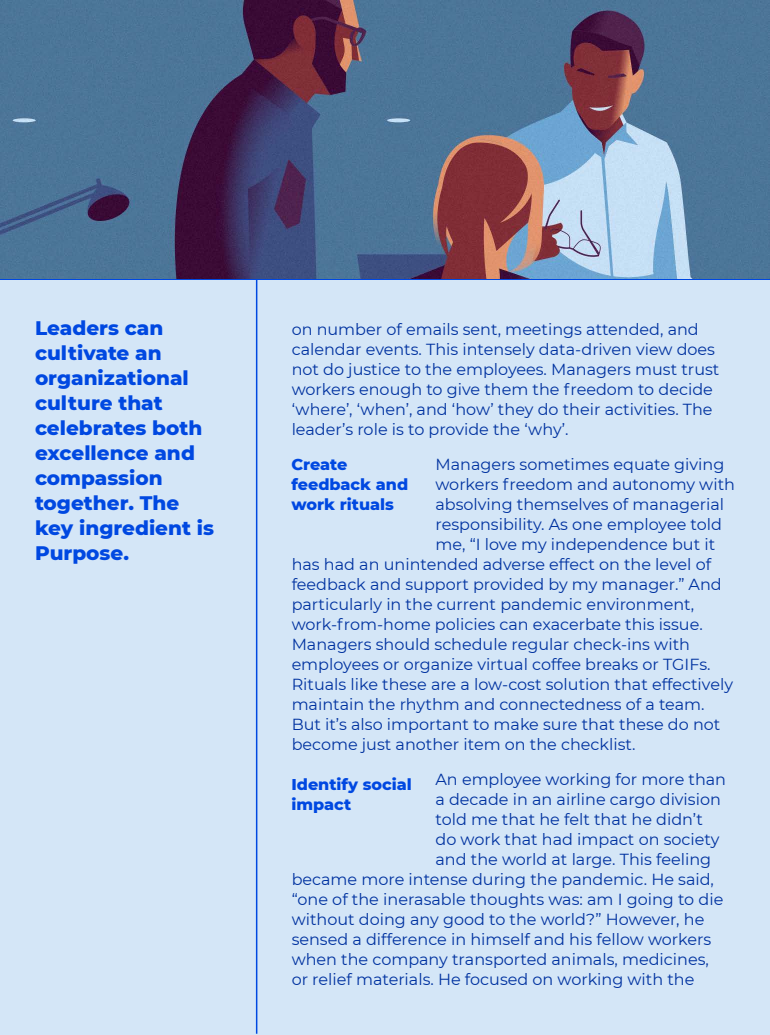
<style>
.page{position:relative;width:770px;height:1035px;background:#d4e6f7}
.page>*{position:absolute;margin:0;border:0;box-sizing:border-box;transform-origin:0 0}
.t1{font:800 20px/25px "Montserrat";color:#0048e1}
.t2{font:16px/20px "Montserrat";color:#0032a0}
.t3{font:800 16px/20px "Montserrat";color:#0048e1}
</style>
<div class="page">
<img style="left:0;top:0;width:770px;height:279px">
<hr style="left:256px;top:279px;width:1px;height:755px;background:#0048e1">
<hr style="left:0;top:279px;width:770px;height:1px;background:#0048e1">
<p class="t1" style="left:35px;top:314px;width:181px">Leaders can cultivate an organizational culture that celebrates both excellence and compassion together. The key ingredient is<br>Purpose.</p>
<p class="t2" style="left:292px;top:319px;width:429px">on number of emails sent, meetings attended, and calendar events. This intensely data-driven view does not do justice to the employees. Managers must trust workers enough to give them the freedom to decide ‘where’, ‘when’, and ‘how’ they do their activities. The leader’s role is to provide the ‘why’.</p>
<p class="t2" style="left:436px;top:454px;width:290px">Managers sometimes equate giving</p>
<p class="t2" style="left:436px;top:474px;width:301px">workers freedom and autonomy with</p>
<p class="t2" style="left:436px;top:494px;width:290px">absolving themselves of managerial</p>
<p class="t2" style="left:436px;top:514px;width:288px">responsibility. As one employee told</p>
<p class="t2" style="left:436px;top:534px;width:281px">me, “I love my independence but it</p>
<p class="t2" style="left:292px;top:554px;width:421px">has had an unintended adverse effect on the level of</p>
<p class="t2" style="left:292px;top:574px;width:432px">feedback and support provided by my manager.” And</p>
<p class="t2" style="left:292px;top:594px;width:404px">particularly in the current pandemic environment,</p>
<p class="t2" style="left:292px;top:614px;width:413px">work-from-home policies can exacerbate this issue.</p>
<p class="t2" style="left:292px;top:634px;width:400px">Managers should schedule regular check-ins with</p>
<p class="t2" style="left:292px;top:654px;width:420px">employees or organize virtual coffee breaks or TGIFs.</p>
<p class="t2" style="left:292px;top:674px;width:443px">Rituals like these are a low-cost solution that effectively</p>
<p class="t2" style="left:292px;top:694px;width:414px">maintain the rhythm and connectedness of a team.</p>
<p class="t2" style="left:292px;top:714px;width:430px">But it’s also important to make sure that these do not</p>
<p class="t2" style="left:292px;top:734px;width:345px">become just another item on the checklist.</p>
<p class="t2" style="left:436px;top:769px;width:292px">An employee working for more than</p>
<p class="t2" style="left:436px;top:789px;width:287px">a decade in an airline cargo division</p>
<p class="t2" style="left:436px;top:809px;width:269px">told me that he felt that he didn’t</p>
<p class="t2" style="left:436px;top:829px;width:286px">do work that had impact on society</p>
<p class="t2" style="left:436px;top:849px;width:277px">and the world at large. This feeling</p>
<p class="t2" style="left:292px;top:869px;width:424px">became more intense during the pandemic. He said,</p>
<p class="t2" style="left:292px;top:889px;width:433px">“one of the inerasable thoughts was: am I going to die</p>
<p class="t2" style="left:292px;top:909px;width:414px">without doing any good to the world?” However, he</p>
<p class="t2" style="left:292px;top:929px;width:421px">sensed a difference in himself and his fellow workers</p>
<p class="t2" style="left:292px;top:949px;width:419px">when the company transported animals, medicines,</p>
<p class="t2" style="left:292px;top:969px;width:404px">or relief materials. He focused on working with the</p>
<p class="t3" style="left:291px;top:453px;width:118px">Create feedback and work rituals</p>
<p class="t3" style="left:291px;top:774px;width:122px">Identify social impact</p>
</div>
